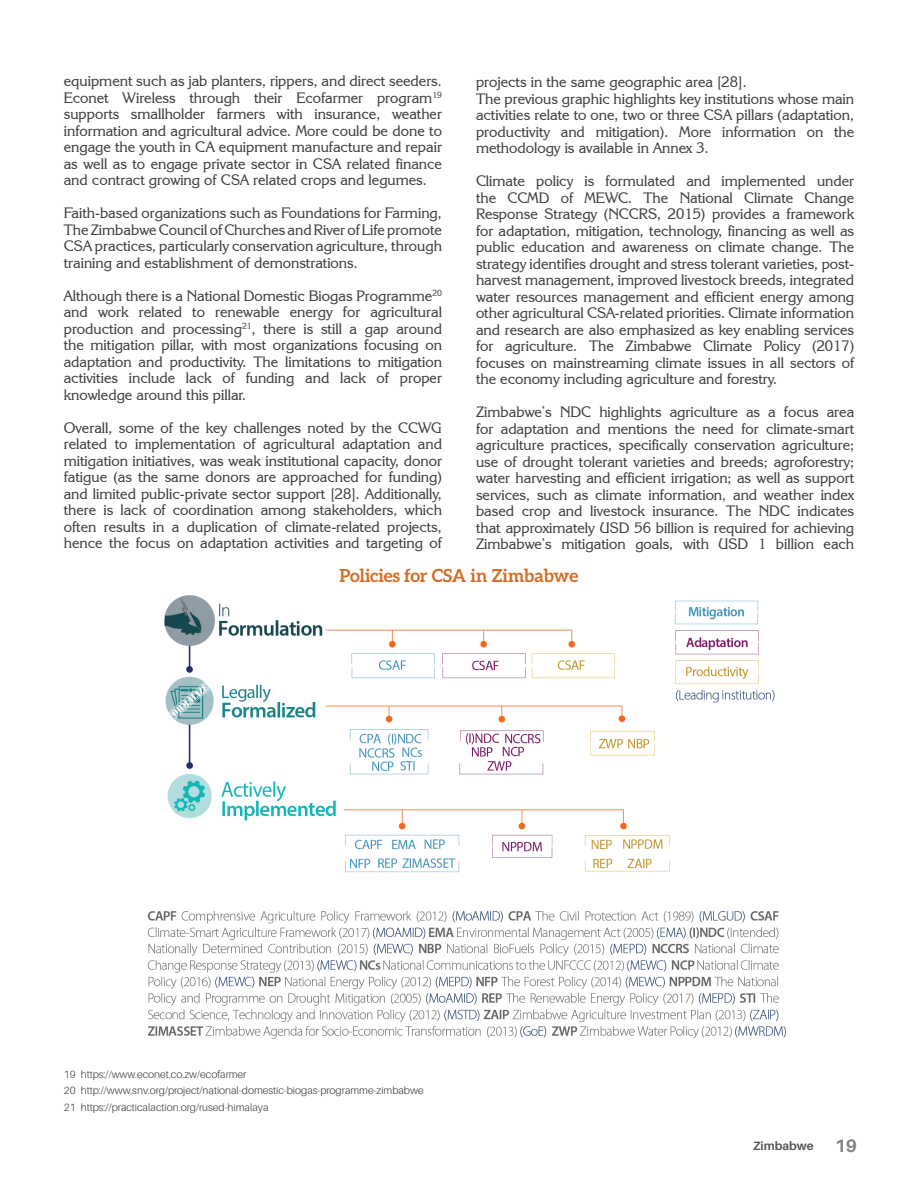
<style>
.page{position:relative;width:918px;height:1188px;background:#fff}
.page>*{position:absolute;margin:0;border:0;box-sizing:border-box;transform-origin:0 0}
.TITULOS_INFOGRAFIAS{font:700 18px "Aleo";letter-spacing:-.015em;color:#d56c27}
.TEXTO_NUEVO{font:15px/16.5px "Korinna IT Cby BT";color:#3e3e3f;text-align:justify}
.t1{font:700 12px "Aileron";color:#545557}
.LLAMADOS{font:300 10.5px "Aileron";color:#3e3e3f}
.s1{font-size:18px;color:#808285}
</style>
<div class="page">
<img style="left:147px;top:595px;width:639px;height:444px">
<p class="TEXTO_NUEVO" style="left:64px;top:73px;width:380px">equipment such as jab planters, rippers, and direct seeders.<br>Econet Wireless through their Ecofarmer program<sup>19 </sup>supports smallholder farmers with insurance, weather information and agricultural advice. More could be done to engage the youth in CA equipment manufacture and repair as well as to engage private sector in CSA related finance and contract growing of CSA related crops and legumes.</p>
<p class="TEXTO_NUEVO" style="left:64px;top:205px;width:380px">Faith-based organizations such as Foundations for Farming, The Zimbabwe Council of Churches and River of Life promote CSA practices, particularly conservation agriculture, through training and establishment of demonstrations.</p>
<p class="TEXTO_NUEVO" style="left:64px;top:287px;width:380px">Although there is a National Domestic Biogas Programme<sup>20 </sup>and work related to renewable energy for agricultural production and processing<sup>21</sup>, there is still a gap around the mitigation pillar, with most organizations focusing on adaptation and productivity. The limitations to mitigation activities include lack of funding and lack of proper knowledge around this pillar.</p>
<p class="TEXTO_NUEVO" style="left:64px;top:419px;width:380px">Overall, some of the key challenges noted by the CCWG related to implementation of agricultural adaptation and mitigation initiatives, was weak institutional capacity, donor fatigue (as the same donors are approached for funding) and limited public-private sector support [28]. Additionally, there is lack of coordination among stakeholders, which often results in a duplication of climate-related projects, hence the focus on adaptation activities and targeting of</p>
<p class="TEXTO_NUEVO" style="left:476px;top:74px;width:272px">projects in the same geographic area [28].</p>
<p class="TEXTO_NUEVO" style="left:476px;top:90px;width:380px">The previous graphic highlights key institutions whose main activities relate to one, two or three CSA pillars (adaptation, productivity and mitigation). More information on the methodology is available in Annex 3.</p>
<p class="TEXTO_NUEVO" style="left:476px;top:173px;width:380px">Climate policy is formulated and implemented under the CCMD of MEWC. The National Climate Change Response Strategy (NCCRS, 2015) provides a framework for adaptation, mitigation, technology, financing as well as public education and awareness on climate change. The strategy identifies drought and stress tolerant varieties, post&shy;harvest management, improved livestock breeds, integrated water resources management and efficient energy among other agricultural CSA-related priorities. Climate information and research are also emphasized as key enabling services for agriculture. The Zimbabwe Climate Policy (2017) focuses on mainstreaming climate issues in all sectors of the economy including agriculture and forestry.</p>
<p class="TEXTO_NUEVO" style="left:476px;top:404px;width:380px">Zimbabwe’s NDC highlights agriculture as a focus area for adaptation and mentions the need for climate-smart agriculture practices, specifically conservation agriculture; use of drought tolerant varieties and breeds; agroforestry; water harvesting and efficient irrigation; as well as support services, such as climate information, and weather index based crop and livestock insurance. The NDC indicates that approximately USD 56 billion is required for achieving Zimbabwe’s mitigation goals, with USD 1 billion each</p>
<p class="TITULOS_INFOGRAFIAS" style="left:340px;top:565px;width:240px">Policies for CSA in Zimbabwe</p>
<p class="LLAMADOS" style="left:64px;top:1069px;width:184px">19 https://www.econet.co.zw/ecofarmer</p>
<p class="LLAMADOS" style="left:64px;top:1085px;width:361px">20 http://www.snv.org/project/national-domestic-biogas-programme-zimbabwe</p>
<p class="LLAMADOS" style="left:64px;top:1101px;width:206px">21 https://practicalaction.org/rused-himalaya</p>
<p class="t1" style="left:753px;top:1139px;width:106px">Zimbabwe <span class="s1">19</span></p>
</div>
